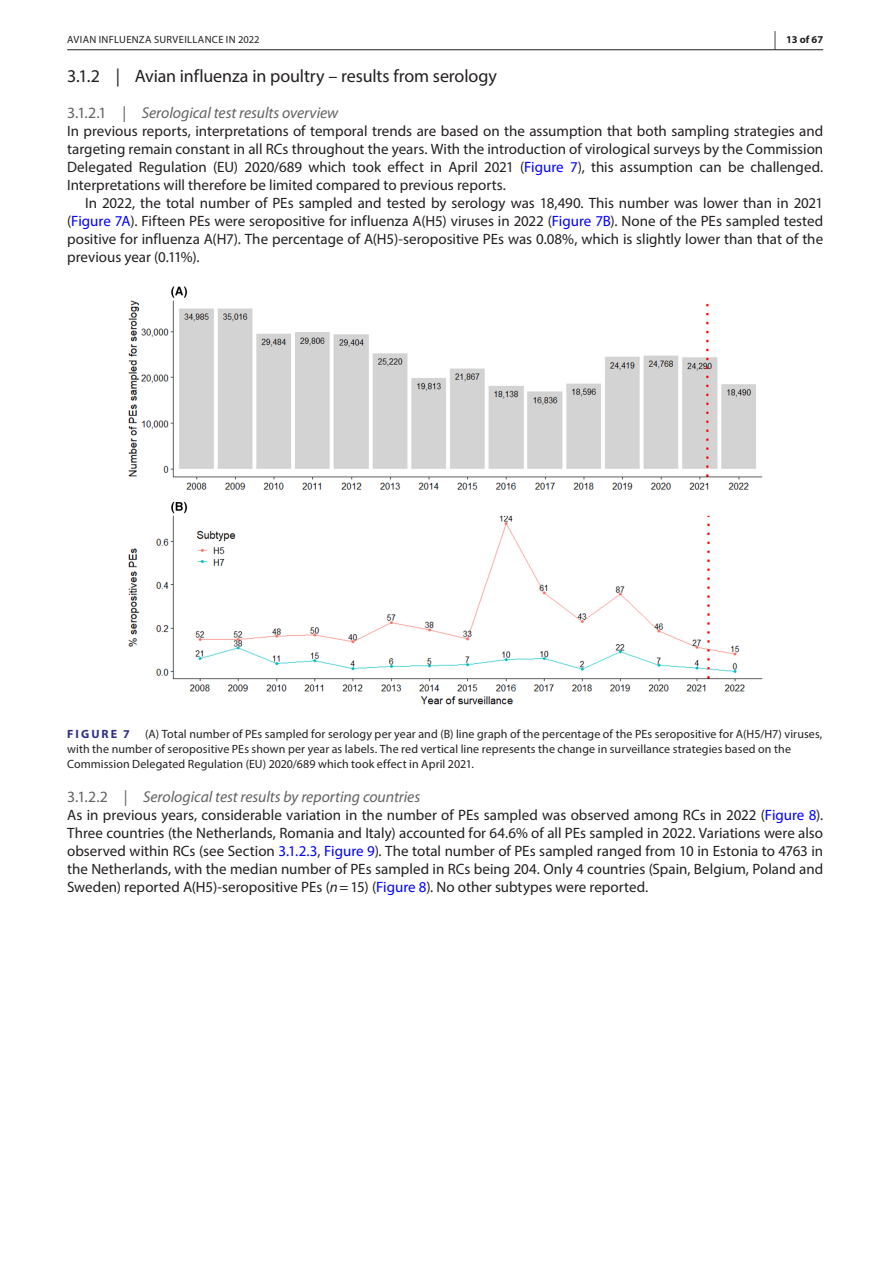
<style>
.page{position:relative;width:893px;height:1263px;background:#fff}
.page>*{position:absolute;margin:0;border:0;box-sizing:border-box;transform-origin:0 0}
.t1{font:18px "Myriad Pro";letter-spacing:-.005em;color:#231f20}
.t2{font:italic 15.75px "Myriad Pro";letter-spacing:-.005em;color:#636366}
.t3{font:15px/18px "Myriad Pro";color:#231f20;text-align:justify}
.t4{font:12px/15px "Myriad Pro";letter-spacing:.01em;color:#231f20}
.t5{font:700 12px "Myriad Pro";letter-spacing:.175em;color:#2e2e8d}
.t6{font:10.5px "Myriad Pro";letter-spacing:.03em;color:#231f20}
.t7{font:700 10.5px "Myriad Pro";color:#231f20}
.s1{font-size:18.6px}
.s2{font-style:normal}
.s3{color:#00f}
.s4{font-style:italic}
</style>
<div class="page">
<hr style="left:67px;top:49px;width:756px;height:1px;background:#231f20">
<img style="left:128px;top:286px;width:635px;height:419px">
<p class="t6" style="left:67px;top:33px;width:194px">AVIAN INFLUENZA SURVEILLANCE IN 2022</p>
<p class="t7" style="left:774px;top:32px;width:51px"><span class="s1">|</span> 13 of 67</p>
<p class="t1" style="left:67px;top:65px;width:431px">3.1.2 | Avian influenza in poultry – results from serology</p>
<p class="t2" style="left:67px;top:103px;width:273px"><span class="s2">3.1.2.1 |</span> Serological test results overview</p>
<p class="t3" style="left:67px;top:122px;width:758px">In previous reports, interpretations of temporal trends are based on the assumption that both sampling strategies and targeting remain constant in all RCs throughout the years. With the introduction of virological surveys by the Commission Delegated Regulation (EU) 2020/689 which took effect in April 2021 (<span class="s3">Figure 7</span>), this assumption can be challenged.<br>Interpretations will therefore be limited compared to previous reports.</p>
<p class="t3" style="left:67px;top:194px;width:758px;text-indent:18px">In 2022, the total number of PEs sampled and tested by serology was 18,490. This number was lower than in 2021 (<span class="s3">Figure 7A</span>). Fifteen PEs were seropositive for influenza A(H5) viruses in 2022 (<span class="s3">Figure 7B</span>). None of the PEs sampled tested positive for influenza A(H7). The percentage of A(H5)-seropositive PEs was 0.08%, which is slightly lower than that of the previous year (0.11%).</p>
<p class="t4" style="left:67px;top:726px;width:757px;text-indent:78px">(A) Total number of PEs sampled for serology per year and (B) line graph of the percentage of the PEs seropositive for A(H5/H7) viruses, with the number of seropositive PEs shown per year as labels. The red vertical line represents the change in surveillance strategies based on the<br>Commission Delegated Regulation (EU) 2020/689 which took effect in April 2021.</p>
<p class="t5" style="left:67px;top:726px;width:64px">FIGURE 7</p>
<p class="t2" style="left:67px;top:787px;width:354px"><span class="s2">3.1.2.2 |</span> Serological test results by reporting countries</p>
<p class="t3" style="left:67px;top:806px;width:758px">As in previous years, considerable variation in the number of PEs sampled was observed among RCs in 2022 (<span class="s3">Figure 8</span>).<br>Three countries (the Netherlands, Romania and Italy) accounted for 64.6% of all PEs sampled in 2022. Variations were also observed within RCs (see Section <span class="s3">3.1.2.3</span>, <span class="s3">Figure 9</span>). The total number of PEs sampled ranged from 10 in Estonia to 4763 in the Netherlands, with the median number of PEs sampled in RCs being 204. Only 4 countries (Spain, Belgium, Poland and Sweden) reported A(H5)-seropositive PEs (<span class="s4">n</span>=15) (<span class="s3">Figure 8</span>). No other subtypes were reported.</p>
</div>
